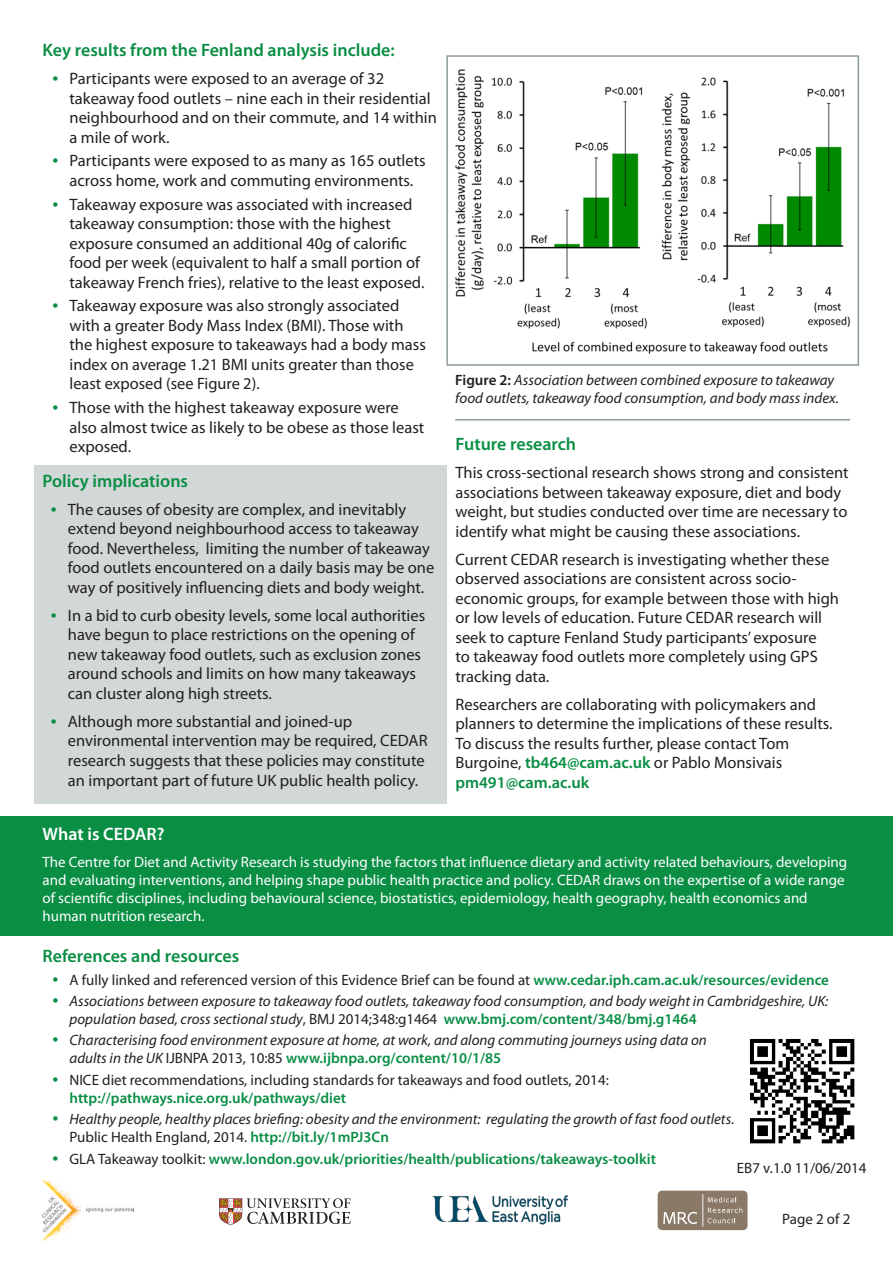
<style>
.page{position:relative;width:893px;height:1263px;background:#fff}
.page>*{position:absolute;margin:0;border:0;box-sizing:border-box;transform-origin:0 0}
.t1{font:600 18px "Myriad Pro";color:#098e44}
.t2{font:600 18px "Myriad Pro";color:#fff}
.t3{font:16.5px/19.5px "Myriad Pro";color:#231f20}
.t4{font:italic 15px/18px "Myriad Pro";color:#231f20}
.t5{font:15px/18px "Myriad Pro";color:#fff}
.t6{font:15px/18px "Myriad Pro";color:#231f20}
.t7{font:600 15px "Myriad Pro";color:#098e44}
.s1{font-size:21px;color:#098e44}
.s2{font-weight:600;font-style:normal}
.s3{font-weight:600;color:#098e44}
.s4{font-style:normal}
.s5{font-weight:600;font-style:normal;color:#098e44}
.s6{font-weight:400;font-size:21px}
.s7{font-weight:400;color:#231f20}
</style>
<div class="page">
<div style="left:34px;top:465px;width:412px;height:338px;background:#d2d7d8"></div>
<div style="left:0;top:816px;width:893px;height:119px;background:#098e44"></div>
<hr style="left:455px;top:419px;width:395px;height:1px;background:#8e9b9f">
<img style="left:43px;top:1180px;width:91px;height:60px">
<svg style="left:219px;top:1198px;width:132px;height:27px"></svg>
<img style="left:432px;top:1195px;width:136px;height:30px">
<div style="left:658px;top:1191px;width:89px;height:39px;background:#8a7966;border-radius:5px"></div>
<svg style="left:663px;top:1194px;width:79px;height:32px"></svg>
<img style="left:750px;top:1039px;width:105px;height:105px">
<img style="left:455px;top:69px;width:395px;height:285px">
<div style="left:446px;top:55px;width:413px;height:311px;border:2px solid #8e9b9f"></div>
<p class="t1" style="left:43px;top:39px;width:354px">Key results from the Fenland analysis include:</p>
<p class="t3" style="left:70px;top:68px;width:369px;text-indent:-17px"><span class="s1">•</span> Participants were exposed to an average of 32 takeaway food outlets – nine each in their residential neighbourhood and on their commute, and 14 within a mile of work.</p>
<p class="t3" style="left:53px;top:151px;width:375px;text-align:center"><span class="s1">•</span> Participants were exposed to as many as 165 outlets across home, work and commuting environments.</p>
<p class="t3" style="left:70px;top:194px;width:356px;text-indent:-17px"><span class="s1">•</span> Takeaway exposure was associated with increased takeaway consumption: those with the highest exposure consumed an additional 40g of calorific food per week (equivalent to half a small portion of takeaway French fries), relative to the least exposed.</p>
<p class="t3" style="left:70px;top:296px;width:358px;text-indent:-17px"><span class="s1">•</span> Takeaway exposure was also strongly associated with a greater Body Mass Index (BMI). Those with the highest exposure to takeaways had a body mass index on average 1.21 BMI units greater than those least exposed (see Figure 2).</p>
<p class="t3" style="left:70px;top:397px;width:356px;text-indent:-17px"><span class="s1">•</span> Those with the highest takeaway exposure were also almost twice as likely to be obese as those least exposed.</p>
<p class="t1" style="left:42px;top:469px;width:147px">Policy implications</p>
<p class="t3" style="left:68px;top:499px;width:368px;text-indent:-17px"><span class="s1">•</span> The causes of obesity are complex, and inevitably extend beyond neighbourhood access to takeaway food. Nevertheless, limiting the number of takeaway food outlets encountered on a daily basis may be one way of positively influencing diets and body weight.</p>
<p class="t3" style="left:68px;top:605px;width:359px;text-indent:-17px"><span class="s1">•</span> In a bid to curb obesity levels, some local authorities have begun to place restrictions on the opening of new takeaway food outlets, such as exclusion zones around schools and limits on how many takeaways can cluster along high streets.</p>
<p class="t3" style="left:68px;top:711px;width:361px;text-indent:-17px"><span class="s1">•</span> Although more substantial and joined-up environmental intervention may be required, CEDAR research suggests that these policies may constitute an important part of future UK public health policy.</p>
<p class="t4" style="left:455px;top:371px;width:385px"><span class="s2">Figure 2:</span> Association between combined exposure to takeaway food outlets, takeaway food consumption, and body mass index.</p>
<p class="t1" style="left:455px;top:433px;width:122px">Future research</p>
<p class="t3" style="left:455px;top:463px;width:395px">This cross-sectional research shows strong and consistent associations between takeaway exposure, diet and body weight, but studies conducted over time are necessary to identify what might be causing these associations.</p>
<p class="t3" style="left:455px;top:549px;width:385px">Current CEDAR research is investigating whether these observed associations are consistent across socio&shy;economic groups, for example between those with high or low levels of education. Future CEDAR research will seek to capture Fenland Study participants’ exposure<br>to takeaway food outlets more completely using GPS tracking data.</p>
<p class="t3" style="left:455px;top:694px;width:379px">Researchers are collaborating with policymakers and planners to determine the implications of these results.<br>To discuss the results further, please contact Tom Burgoine, <span class="s3">tb464@cam.ac.uk</span> or Pablo Monsivais <span class="s3">pm491@cam.ac.uk</span></p>
<p class="t2" style="left:43px;top:822px;width:124px">What is CEDAR?</p>
<p class="t5" style="left:43px;top:852px;width:806px">The Centre for Diet and Activity Research is studying the factors that influence dietary and activity related behaviours, developing and evaluating interventions, and helping shape public health practice and policy. CEDAR draws on the expertise of a wide range of scientific disciplines, including behavioural science, biostatistics, epidemiology, health geography, health economics and human nutrition research.</p>
<p class="t1" style="left:43px;top:945px;width:198px">References and resources</p>
<p class="t6" style="left:53px;top:970px;width:778px"><span class="s1">•</span> A fully linked and referenced version of this Evidence Brief can be found at <span class="s3">www.cedar.iph.cam.ac.uk/resources/evidence</span></p>
<p class="t4" style="left:70px;top:992px;width:760px;text-indent:-17px"><span class="s1">•</span> Associations between exposure to takeaway food outlets, takeaway food consumption, and body weight in Cambridgeshire, UK: population based, cross sectional study<span class="s4">, BMJ 2014;348:g1464</span> <span class="s5">www.bmj.com/content/348/bmj.g1464</span></p>
<p class="t4" style="left:70px;top:1031px;width:639px;text-indent:-17px"><span class="s1">•</span> Characterising food environment exposure at home, at work, and along commuting journeys using data on adults in the UK <span class="s4">IJBNPA 2013, 10:85</span> <span class="s5">www.ijbnpa.org/content/10/1/85</span></p>
<p class="t6" style="left:70px;top:1070px;width:541px;text-indent:-17px"><span class="s1">•</span> NICE diet recommendations, including standards for takeaways and food outlets, 2014: <span class="s3">http://pathways.nice.org.uk/pathways/diet</span></p>
<p class="t4" style="left:70px;top:1110px;width:666px;text-indent:-17px"><span class="s1">•</span> Healthy people, healthy places briefing: obesity and the environment: regulating the growth of fast food outlets<span class="s4">.<br>Public Health England, 2014.</span> <span class="s5">http://bit.ly/1mPJ3Cn</span></p>
<p class="t7" style="left:53px;top:1149px;width:605px"><span class="s6">•</span> <span class="s7">GLA Takeaway toolkit:</span> www.london.gov.uk/priorities/health/publications/takeaways-toolkit</p>
<p class="t6" style="left:737px;top:1159px;width:131px">EB7 v.1.0 11/06/2014</p>
<p class="t6" style="left:782px;top:1210px;width:70px">Page 2 of 2</p>
</div>
